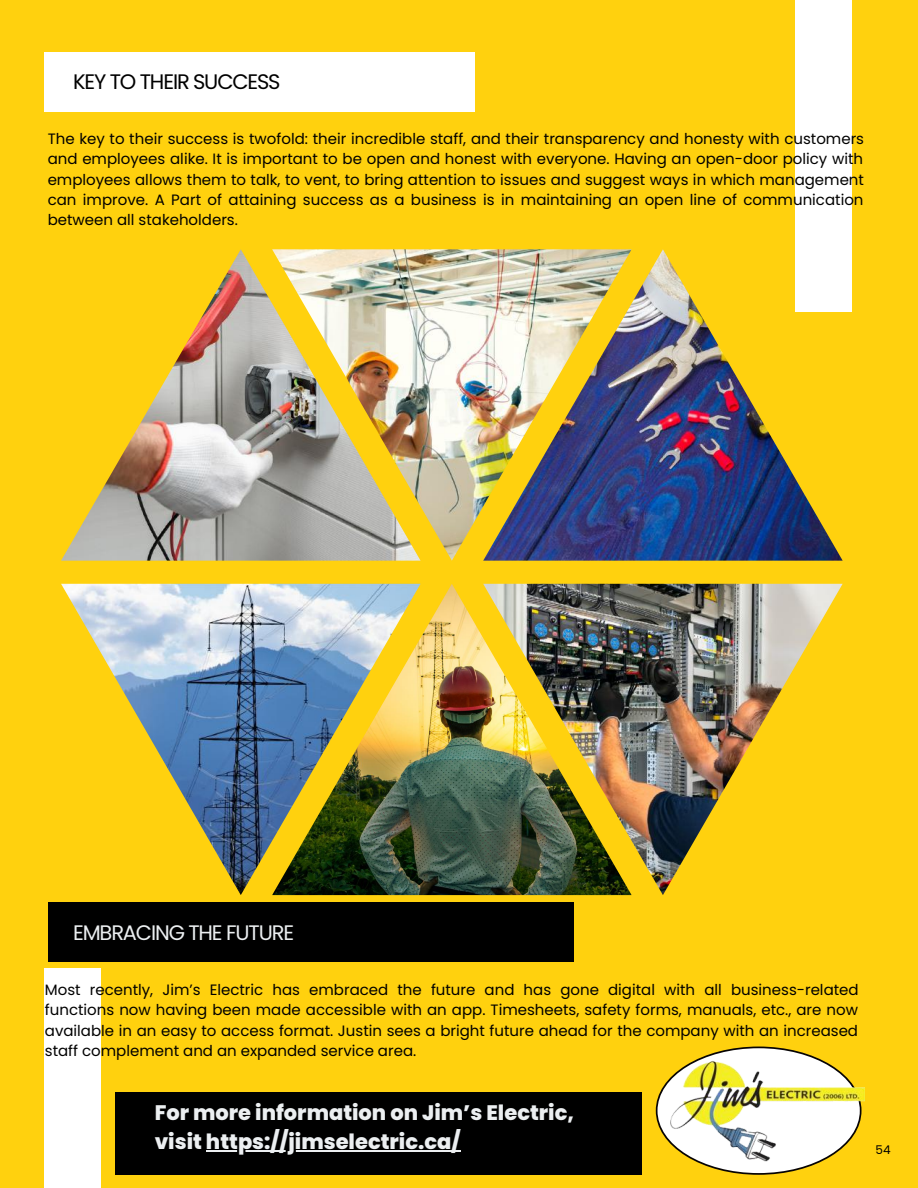
<style>
.page{position:relative;width:918px;height:1188px;background:#ffd10e}
.page>*{position:absolute;margin:0;border:0;box-sizing:border-box;transform-origin:0 0}
.t1{font:800 21px/29.2px "Poppins";color:#eceff1}
.t2{font:21px "Poppins";letter-spacing:-.055em;color:#eceff1}
.t3{font:21px "Poppins";letter-spacing:-.055em;color:#000}
.t4{font:15px/20.2px "Poppins";color:#000;text-align:justify}
.t5{font:12px "Poppins";color:#000}
</style>
<div class="page">
<div style="left:795px;top:0;width:56px;height:312px;background:#fff"></div>
<div style="left:45px;top:53px;width:430px;height:59px;background:#fff"></div>
<div style="left:45px;top:969px;width:56px;height:219px;background:#fff"></div>
<div style="left:48px;top:903px;width:525px;height:59px;background:#000"></div>
<div style="left:115px;top:1092px;width:527px;height:83px;background:#000"></div>
<img style="left:61px;top:249px;width:211px;height:312px">
<img style="left:272px;top:249px;width:211px;height:312px">
<img style="left:483px;top:249px;width:360px;height:312px">
<img style="left:632px;top:584px;width:211px;height:311px">
<img style="left:421px;top:584px;width:211px;height:311px">
<img style="left:61px;top:584px;width:360px;height:311px">
<hr style="left:206px;top:1150px;width:254px;height:1px;background:#eceff1">
<img style="left:655px;top:1046px;width:209px;height:129px">
<h1 class="t3" style="left:73px;top:67px;width:209px">KEY TO THEIR SUCCESS</h1>
<p class="t4" style="left:48px;top:129px;width:818px">The key to their success is twofold: their incredible staff, and their transparency and honesty with customers and employees alike. It is important to be open and honest with everyone. Having an open-door policy with employees allows them to talk, to vent, to bring attention to issues and suggest ways in which management can improve. A Part of attaining success as a business is in maintaining an open line of communication between all stakeholders.</p>
<h1 class="t2" style="left:73px;top:918px;width:223px">EMBRACING THE FUTURE</h1>
<p class="t4" style="left:45px;top:980px;width:815px">Most recently, Jim’s Electric has embraced the future and has gone digital with all business-related functions now having been made accessible with an app. Timesheets, safety forms, manuals, etc., are now available in an easy to access format. Justin sees a bright future ahead for the company with an increased staff complement and an expanded service area.</p>
<h1 class="t1" style="left:155px;top:1098px;width:421px">For more information on Jim’s Electric, visit https://jimselectric.ca/</h1>
<p class="t5" style="left:875px;top:1141px;width:17px">54</p>
</div>
